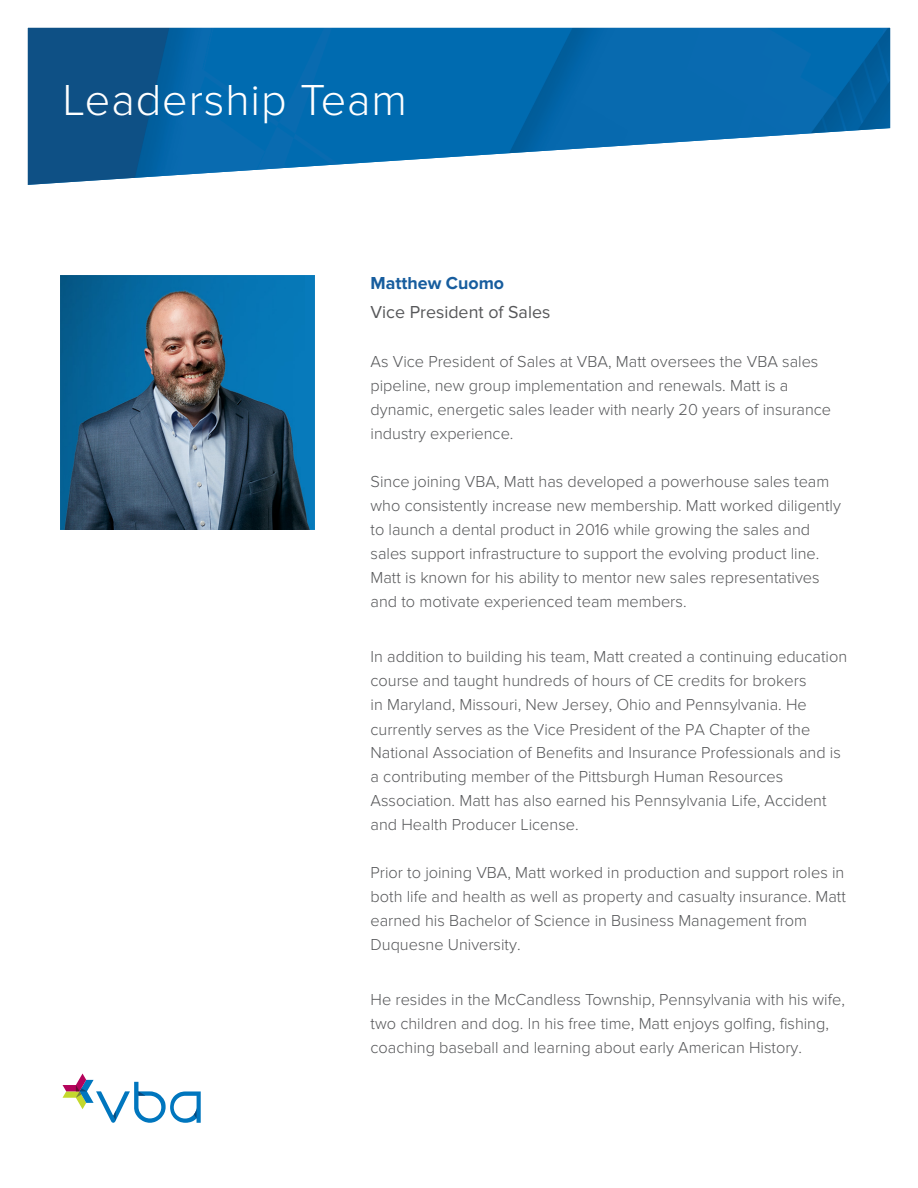
<style>
.page{position:relative;width:918px;height:1188px;background:#fff}
.page>*{position:absolute;margin:0;border:0;box-sizing:border-box;transform-origin:0 0}
.Body_Copy{font:300 45px "Proxima Nova";letter-spacing:.02em;color:#fff}
.Body_Copy-2{font:18px/28.8px "Proxima Nova";color:#57585a}
.Body_Copy-3{font:300 16.5px/24px "Proxima Nova";color:#57585a}
.s1{font-weight:700;color:#175d9e}
</style>
<div class="page">
<svg style="left:27px;top:27px;width:864px;height:158px"></svg>
<svg style="left:63px;top:1074px;width:138px;height:49px"></svg>
<img style="left:60px;top:275px;width:255px;height:255px">
<p class="Body_Copy" style="left:63px;top:74px;width:346px">Leadership Team</p>
<p class="Body_Copy-2" style="left:371px;top:269px;width:181px"><span class="s1">Matthew Cuomo<br></span>Vice President of Sales</p>
<p class="Body_Copy-3" style="left:371px;top:350px;width:462px">As Vice President of Sales at VBA, Matt oversees the VBA sales pipeline, new group implementation and renewals. Matt is a dynamic, energetic sales leader with nearly 20 years of insurance industry experience.</p>
<p class="Body_Copy-3" style="left:371px;top:470px;width:472px">Since joining VBA, Matt has developed a powerhouse sales team who consistently increase new membership. Matt worked diligently to launch a dental product in 2016 while growing the sales and sales support infrastructure to support the evolving product line.<br>Matt is known for his ability to mentor new sales representatives and to motivate experienced team members.</p>
<p class="Body_Copy-3" style="left:371px;top:645px;width:478px">In addition to building his team, Matt created a continuing education course and taught hundreds of hours of CE credits for brokers<br>in Maryland, Missouri, New Jersey, Ohio and Pennsylvania. He currently serves as the Vice President of the PA Chapter of the</p>
<p class="Body_Copy-3" style="left:371px;top:740px;width:472px">National Association of Benefits and Insurance Professionals and is a contributing member of the Pittsburgh Human Resources Association. Matt has also earned his Pennsylvania Life, Accident and Health Producer License.</p>
<p class="Body_Copy-3" style="left:371px;top:861px;width:477px">Prior to joining VBA, Matt worked in production and support roles in both life and health as well as property and casualty insurance. Matt earned his Bachelor of Science in Business Management from Duquesne University.</p>
<p class="Body_Copy-3" style="left:371px;top:987px;width:476px">He resides in the McCandless Township, Pennsylvania with his wife, two children and dog. In his free time, Matt enjoys golfing, fishing, coaching baseball and learning about early American History.</p>
</div>
